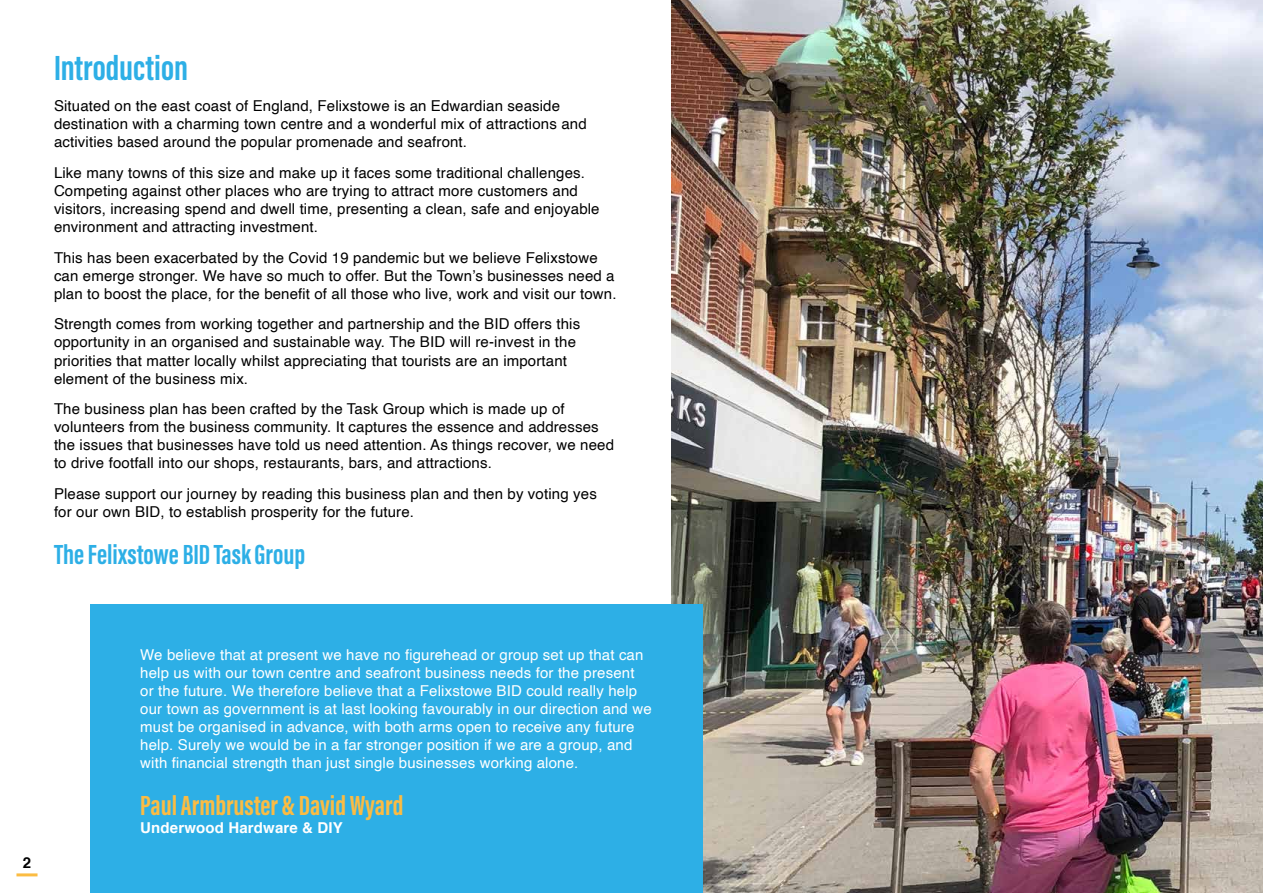
<style>
.page{position:relative;width:1263px;height:893px;background:#fff}
.page>*{position:absolute;margin:0;border:0;box-sizing:border-box;transform-origin:0 0}
.t1{font:700 36px "Acumin Pro Extra Cond";color:#2dafe6}
.t2{font:700 28.5px "Acumin Pro Extra Cond";color:#2dafe6}
.t3{font:700 28.5px "Acumin Pro Extra Cond";color:#fbbc43}
.t4{font:15px/18px "Helvetica";letter-spacing:.01em;color:#000}
.t5{font:15px/18px "Helvetica";letter-spacing:.01em;color:#fff}
.t6{font:700 15px "Helvetica";letter-spacing:.01em;color:#fff}
.t7{font:700 15px "Helvetica";color:#000}
</style>
<div class="page">
<img style="left:672px;top:0;width:591px;height:893px">
<div style="left:91px;top:605px;width:612px;height:288px;background:#2dafe6"></div>
<hr style="left:16px;top:873px;width:22px;height:3px;background:#fbbc43">
<h1 class="t1" style="left:54px;top:46px;width:136px">Introduction</h1>
<p class="t4" style="left:54px;top:97px;width:534px">Situated on the east coast of England, Felixstowe is an Edwardian seaside destination with a charming town centre and a wonderful mix of attractions and activities based around the popular promenade and seafront.</p>
<p class="t4" style="left:54px;top:164px;width:547px">Like many towns of this size and make up it faces some traditional challenges.<br>Competing against other places who are trying to attract more customers and visitors, increasing spend and dwell time, presenting a clean, safe and enjoyable environment and attracting investment.</p>
<p class="t4" style="left:54px;top:249px;width:564px">This has been exacerbated by the Covid 19 pandemic but we believe Felixstowe can emerge stronger. We have so much to offer. But the Town’s businesses need a plan to boost the place, for the benefit of all those who live, work and visit our town.</p>
<p class="t4" style="left:54px;top:316px;width:528px">Strength comes from working together and partnership and the BID offers this opportunity in an organised and sustainable way. The BID will re-invest in the priorities that matter locally whilst appreciating that tourists are an important element of the business mix.</p>
<p class="t4" style="left:54px;top:400px;width:561px">The business plan has been crafted by the Task Group which is made up of volunteers from the business community. It captures the essence and addresses the issues that businesses have told us need attention. As things recover, we need to drive footfall into our shops, restaurants, bars, and attractions.</p>
<p class="t4" style="left:54px;top:485px;width:544px">Please support our journey by reading this business plan and then by voting yes for our own BID, to establish prosperity for the future.</p>
<h2 class="t2" style="left:54px;top:537px;width:253px">The Felixstowe BID Task Group</h2>
<p class="t7" style="left:23px;top:851px;width:10px">2</p>
<p class="t5" style="left:140px;top:646px;width:513px">We believe that at present we have no figurehead or group set up that can help us with our town centre and seafront business needs for the present or the future. We therefore believe that a Felixstowe BID could really help our town as government is at last looking favourably in our direction and we must be organised in advance, with both arms open to receive any future help. Surely we would be in a far stronger position if we are a group, and with financial strength than just single businesses working alone.</p>
<h2 class="t3" style="left:140px;top:788px;width:265px">Paul Armbruster &amp; David Wyard</h2>
<p class="t6" style="left:140px;top:815px;width:204px">Underwood Hardware &amp; DIY</p>
</div>
